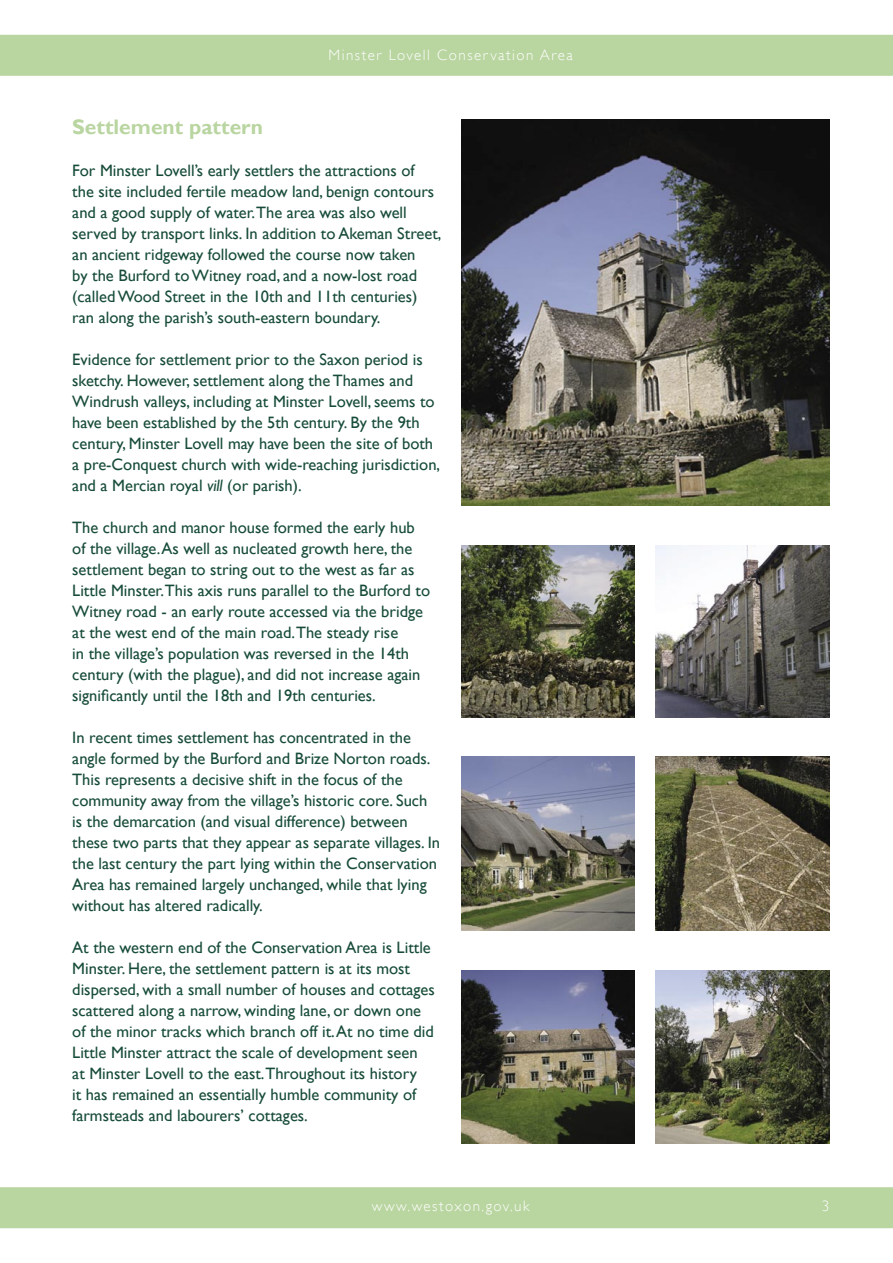
<style>
.page{position:relative;width:893px;height:1263px;background:#fff}
.page>*{position:absolute;margin:0;border:0;box-sizing:border-box;transform-origin:0 0}
.t1{font:700 21px "Gill Sans";color:#b9d5a0}
.t2{font:16.5px/21px "Gill Sans";color:#174c38}
.t3{font:300 15px "Gill Sans";letter-spacing:.1em;color:#fff}
.s1{font-style:italic}
</style>
<div class="page">
<div style="left:0;top:34px;width:893px;height:42px;background:#b9d5a0"></div>
<div style="left:0;top:1187px;width:893px;height:42px;background:#b9d5a0"></div>
<img style="left:461px;top:119px;width:368px;height:387px">
<img style="left:461px;top:757px;width:174px;height:173px">
<img style="left:656px;top:970px;width:173px;height:173px">
<img style="left:461px;top:545px;width:174px;height:173px">
<img style="left:656px;top:757px;width:173px;height:173px">
<img style="left:461px;top:970px;width:174px;height:173px">
<img style="left:656px;top:545px;width:173px;height:173px">
<p class="t3" style="left:329px;top:47px;width:246px">Minster Lovell Conservation Area</p>
<p class="t1" style="left:72px;top:114px;width:192px">Settlement pattern</p>
<p class="t2" style="left:72px;top:159px;width:371px">For Minster Lovell’s early settlers the attractions of<br>the site included fertile meadow land, benign contours and a good supply of water.The area was also well served by transport links. In addition to Akeman Street, an ancient ridgeway followed the course now taken<br>by the Burford to Witney road, and a now-lost road (called Wood Street in the 10th and 11th centuries) ran along the parish’s south-eastern boundary.</p>
<p class="t2" style="left:72px;top:348px;width:369px">Evidence for settlement prior to the Saxon period is sketchy. However, settlement along the Thames and Windrush valleys, including at Minster Lovell, seems to have been established by the 5th century. By the 9th century, Minster Lovell may have been the site of both a pre-Conquest church with wide-reaching jurisdiction, and a Mercian royal <span class="s1">vill</span> (or parish).</p>
<p class="t2" style="left:72px;top:516px;width:359px">The church and manor house formed the early hub of the village. As well as nucleated growth here, the settlement began to string out to the west as far as Little Minster.This axis runs parallel to the Burford to Witney road - an early route accessed via the bridge at the west end of the main road.The steady rise<br>in the village’s population was reversed in the 14th century (with the plague), and did not increase again significantly until the 18th and 19th centuries.</p>
<p class="t2" style="left:72px;top:726px;width:369px">In recent times settlement has concentrated in the angle formed by the Burford and Brize Norton roads.<br>This represents a decisive shift in the focus of the community away from the village’s historic core. Such is the demarcation (and visual difference) between these two parts that they appear as separate villages. In the last century the part lying within the Conservation Area has remained largely unchanged, while that lying without has altered radically.</p>
<p class="t2" style="left:72px;top:936px;width:364px">At the western end of the Conservation Area is Little Minster. Here, the settlement pattern is at its most dispersed, with a small number of houses and cottages scattered along a narrow, winding lane, or down one of the minor tracks which branch off it. At no time did Little Minster attract the scale of development seen<br>at Minster Lovell to the east.Throughout its history<br>it has remained an essentially humble community of farmsteads and labourers’ cottages.</p>
<p class="t3" style="left:372px;top:1197px;width:159px">www.westoxon.gov.uk</p>
<p class="t3" style="left:822px;top:1197px;width:9px">3</p>
</div>
